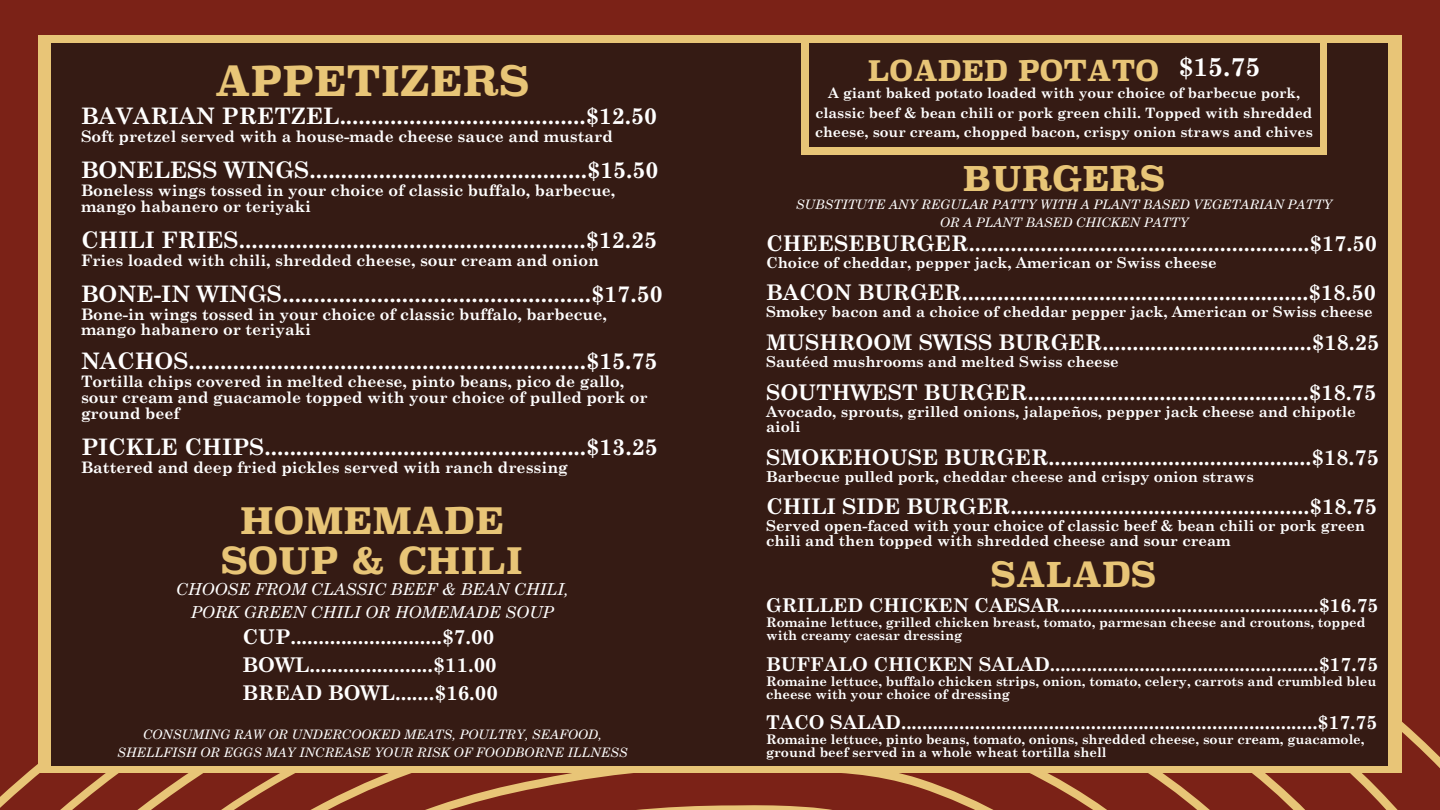
<style>
.page{position:relative;width:1440px;height:810px;background:#7b2217}
.page>*{position:absolute;margin:0;border:0;box-sizing:border-box;transform-origin:0 0}
.t1{font:700 40.8px "Superclarendon";color:#e8c577}
.t2{font:700 36.4px/39.4px "Superclarendon";color:#e8c577;text-align:center}
.t3{font:700 34.1px "Superclarendon";color:#e8c577}
.t4{font:700 34px "Superclarendon";color:#e8c577}
.t5{font:700 28.2px "Superclarendon";color:#e8c577}
.t6{font:700 26px "Century Schoolbook Std";color:#fff}
.t7{font:700 22.7px "Century Schoolbook Std";color:#fff}
.t8{font:700 21.5px "Century Schoolbook Std";color:#fff}
.t9{font:700 20.2px/28.1px "Century Schoolbook Std";color:#fff}
.t10{font:700 19px "Century Schoolbook Std";color:#fff}
.t11{font:italic 16.5px/22.7px "Century Schoolbook Std";color:#fff;text-align:center}
.t12{font:700 15.8px/15.8px "Century Schoolbook Std";color:#fff}
.t13{font:700 15px/14.9px "Century Schoolbook Std";color:#fff}
.t14{font:700 14.3px/19.5px "Century Schoolbook Std";color:#fff;text-align:center}
.t15{font:700 13.2px/13.2px "Century Schoolbook Std";color:#fff}
.t16{font:italic 13px/17.9px "Century Schoolbook Std";color:#fff;text-align:center}
</style>
<div class="page">
<svg style="left:0;top:513px;width:1440px;height:297px"></svg>
<div style="left:38px;top:35px;width:1363px;height:738px;background:#e8c577"></div>
<div style="left:51px;top:43px;width:1337px;height:723px;background:#351b14"></div>
<div style="left:802px;top:35px;width:524px;height:119px;background:#e8c577"></div>
<div style="left:809px;top:43px;width:510px;height:103px;background:#351b14"></div>
<h1 class="t1" style="left:215px;top:56px;width:316px">APPETIZERS</h1>
<h3 class="t7" style="left:81px;top:107px;width:578px">BAVARIAN PRETZEL.......................................$12.50</h3>
<p class="t12" style="left:81px;top:130px;width:533px">Soft pretzel served with a house-made cheese sauce and mustard</p>
<h3 class="t7" style="left:81px;top:161px;width:579px">BONELESS WINGS............................................$15.50</h3>
<p class="t12" style="left:81px;top:184px;width:536px">Boneless wings tossed in your choice of classic buffalo, barbecue, mango habanero or teriyaki</p>
<h3 class="t7" style="left:81px;top:231px;width:578px">CHILI FRIES.......................................................$12.25</h3>
<p class="t12" style="left:81px;top:254px;width:519px">Fries loaded with chili, shredded cheese, sour cream and onion</p>
<h3 class="t7" style="left:81px;top:285px;width:583px">BONE-IN WINGS.................................................$17.50</h3>
<p class="t12" style="left:81px;top:308px;width:527px">Bone-in wings tossed in your choice of classic buffalo, barbecue, mango habanero or teriyaki</p>
<h3 class="t7" style="left:81px;top:353px;width:578px">NACHOS...............................................................$15.75</h3>
<p class="t12" style="left:81px;top:376px;width:568px">Tortilla chips covered in melted cheese, pinto beans, pico de gallo, sour cream and guacamole topped with your choice of pulled pork or ground beef</p>
<h3 class="t7" style="left:81px;top:438px;width:578px">PICKLE CHIPS...................................................$13.25</h3>
<p class="t12" style="left:81px;top:461px;width:488px">Battered and deep fried pickles served with ranch dressing</p>
<h2 class="t2" style="left:221px;top:501px;width:303px">HOMEMADE<br>SOUP &amp; CHILI</h2>
<p class="t11" style="left:176px;top:580px;width:394px">CHOOSE FROM CLASSIC BEEF &amp; BEAN CHILI,<br>PORK GREEN CHILI OR HOMEMADE SOUP</p>
<p class="t9" style="left:242px;top:625px;width:257px">CUP...........................$7.00<br>BOWL......................$11.00<br>BREAD BOWL.......$16.00</p>
<p class="t16" style="left:117px;top:727px;width:512px">CONSUMING RAW OR UNDERCOOKED MEATS, POULTRY, SEAFOOD,<br>SHELLFISH OR EGGS MAY INCREASE YOUR RISK OF FOODBORNE ILLNESS</p>
<h3 class="t6" style="left:1178px;top:57px;width:83px">$15.75</h3>
<p class="t14" style="left:815px;top:85px;width:499px">A giant baked potato loaded with your choice of barbecue pork, classic beef &amp; bean chili or pork green chili. Topped with shredded cheese, sour cream, chopped bacon, crispy onion straws and chives</p>
<h3 class="t5" style="left:868px;top:54px;width:293px">LOADED POTATO</h3>
<h3 class="t4" style="left:963px;top:158px;width:204px">BURGERS</h3>
<p class="t16" style="left:796px;top:197px;width:538px">SUBSTITUTE ANY REGULAR PATTY WITH A PLANT BASED VEGETARIAN PATTY<br>OR A PLANT BASED CHICKEN PATTY</p>
<h3 class="t8" style="left:766px;top:235px;width:613px">CHEESEBURGER.........................................................$17.50</h3>
<p class="t13" style="left:766px;top:257px;width:452px">Choice of cheddar, pepper jack, American or Swiss cheese</p>
<h3 class="t8" style="left:766px;top:285px;width:612px">BACON BURGER..........................................................$18.50</h3>
<p class="t13" style="left:766px;top:307px;width:608px">Smokey bacon and a choice of cheddar pepper jack, American or Swiss cheese</p>
<h3 class="t8" style="left:766px;top:334px;width:615px">MUSHROOM SWISS BURGER...................................$18.25</h3>
<p class="t13" style="left:766px;top:356px;width:354px">Sautéed mushrooms and melted Swiss cheese</p>
<h3 class="t8" style="left:766px;top:384px;width:612px">SOUTHWEST BURGER...............................................$18.75</h3>
<p class="t13" style="left:766px;top:406px;width:591px">Avocado, sprouts, grilled onions, jalapeños, pepper jack cheese and chipotle aioli</p>
<h3 class="t8" style="left:766px;top:449px;width:615px">SMOKEHOUSE BURGER............................................$18.75</h3>
<p class="t13" style="left:766px;top:471px;width:489px">Barbecue pulled pork, cheddar cheese and crispy onion straws</p>
<h3 class="t8" style="left:766px;top:499px;width:613px">CHILI SIDE BURGER..................................................$18.75</h3>
<p class="t13" style="left:766px;top:520px;width:601px">Served open-faced with your choice of classic beef &amp; bean chili or pork green chili and then topped with shredded cheese and sour cream</p>
<h3 class="t3" style="left:991px;top:554px;width:167px">SALADS</h3>
<p class="t10" style="left:766px;top:598px;width:614px">GRILLED CHICKEN CAESAR.................................................$16.75</p>
<p class="t15" style="left:766px;top:618px;width:601px">Romaine lettuce, grilled chicken breast, tomato, parmesan cheese and croutons, topped with creamy caesar dressing</p>
<p class="t10" style="left:766px;top:657px;width:614px">BUFFALO CHICKEN SALAD...................................................$17.75</p>
<p class="t15" style="left:766px;top:676px;width:612px">Romaine lettuce, buffalo chicken strips, onion, tomato, celery, carrots and crumbled bleu cheese with your choice of dressing</p>
<p class="t10" style="left:766px;top:715px;width:613px">TACO SALAD...............................................................................$17.75</p>
<p class="t15" style="left:766px;top:734px;width:600px">Romaine lettuce, pinto beans, tomato, onions, shredded cheese, sour cream, guacamole, ground beef served in a whole wheat tortilla shell</p>
</div>
